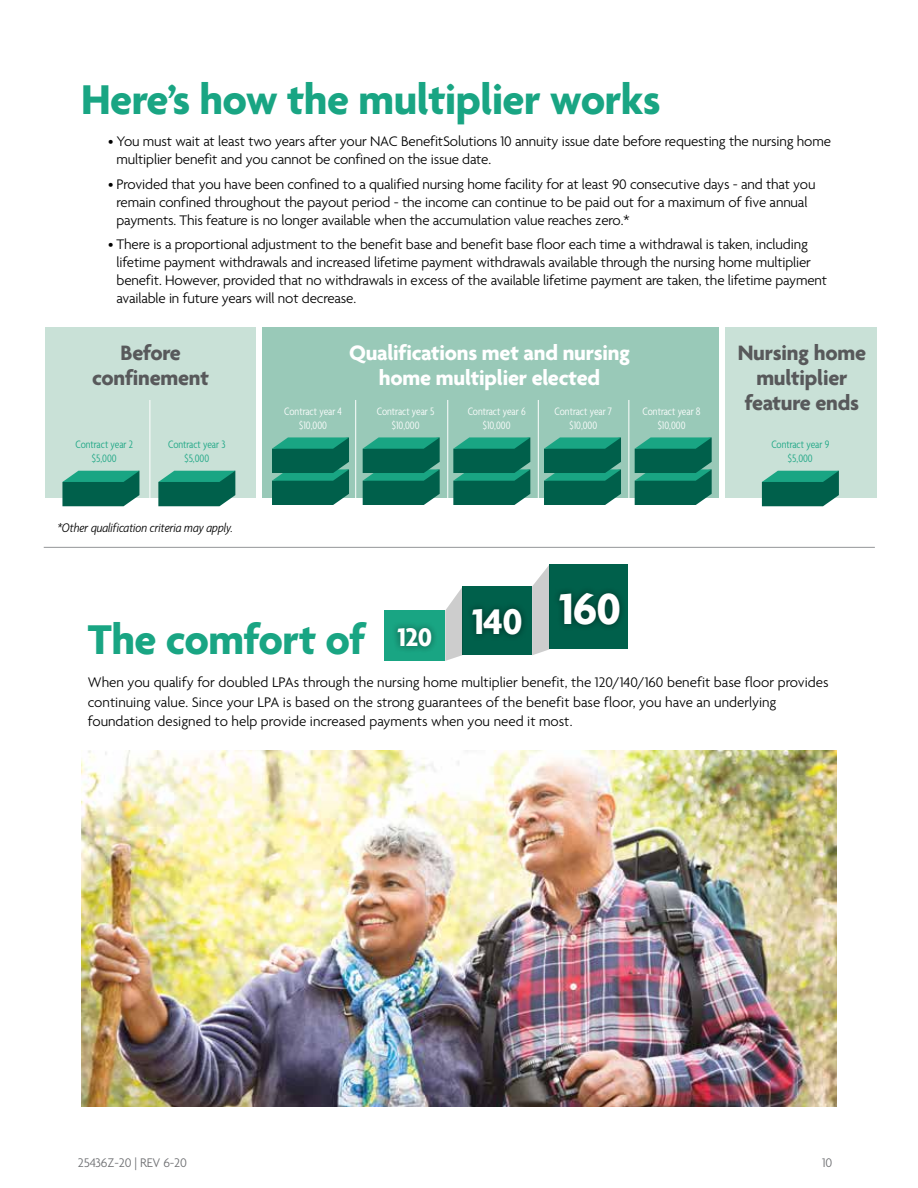
<style>
.page{position:relative;width:918px;height:1188px;background:#fff}
.page>*{position:absolute;margin:0;border:0;box-sizing:border-box;transform-origin:0 0}
.t1{font:700 45px "Agenda";letter-spacing:-.01em;color:#19a583}
.t2{font:700 38.55px "Agenda";color:#fff}
.t3{font:700 27.6px "Agenda";color:#fff}
.t4{font:700 22.5px/25.5px "Agenda";letter-spacing:-.01em;color:#58595b;text-align:center}
.t5{font:700 22.5px/25.5px "Agenda";letter-spacing:-.01em;color:#fff;text-align:center}
.t6{font:300 15px/18px "Agenda";letter-spacing:-.01em;color:#000}
.t7{font:italic 300 condensed 13.5px "Agenda";color:#000}
.t8{font:300 13.5px "Agenda";letter-spacing:-.01em;color:#6d6e71}
.t9{font:300 condensed 11.55px/14px "Agenda";color:#fff;text-align:center}
.t10{font:300 condensed 11.55px/14px "Agenda";color:#19a583;text-align:center}
</style>
<div class="page">
<div style="left:262px;top:327px;width:457px;height:171px;background:#99c9b8"></div>
<div style="left:45px;top:327px;width:211px;height:171px;background:#c9e1d7"></div>
<div style="left:725px;top:327px;width:151px;height:171px;background:#c9e1d7"></div>
<hr style="left:150px;top:400px;width:1px;height:116px;background:#fff">
<hr style="left:355px;top:400px;width:1px;height:116px;background:#fff">
<hr style="left:447px;top:400px;width:1px;height:116px;background:#fff">
<hr style="left:538px;top:400px;width:1px;height:116px;background:#fff">
<hr style="left:628px;top:400px;width:1px;height:116px;background:#fff">
<img style="left:81px;top:751px;width:756px;height:356px">
<hr style="left:44px;top:547px;width:831px;height:1px;background:#939598">
<svg style="left:62px;top:471px;width:77px;height:35px;background:#157a63"></svg>
<svg style="left:158px;top:471px;width:77px;height:35px;background:#157a63"></svg>
<svg style="left:762px;top:471px;width:77px;height:35px;background:#147a63"></svg>
<svg style="left:272px;top:437px;width:77px;height:68px;background:#0f765e"></svg>
<svg style="left:363px;top:437px;width:77px;height:68px;background:#10765f"></svg>
<svg style="left:453px;top:437px;width:77px;height:68px;background:#10765f"></svg>
<svg style="left:544px;top:437px;width:77px;height:68px;background:#0f765e"></svg>
<svg style="left:635px;top:437px;width:77px;height:68px;background:#10765f"></svg>
<div style="left:549px;top:564px;width:79px;height:85px;background:#00604b"></div>
<div style="left:463px;top:586px;width:69px;height:69px;background:#00604b"></div>
<div style="left:384px;top:611px;width:61px;height:50px;background:#19a583"></div>
<div style="left:465px;top:601px;width:64px;height:41px;background:#000;opacity:.5"></div>
<div style="left:553px;top:585px;width:74px;height:47px;background:#000;opacity:.5"></div>
<svg style="left:532px;top:565px;width:17px;height:90px;background:#d4d4d4"></svg>
<svg style="left:445px;top:586px;width:18px;height:75px"></svg>
<div style="left:390px;top:621px;width:49px;height:33px;background:#000;opacity:.5"></div>
<h1 class="t1" style="left:81px;top:76px;width:581px">Here’s how the multiplier works</h1>
<p class="t6" style="left:117px;top:133px;width:716px;text-indent:-9px">• You must wait at least two years after your NAC BenefitSolutions 10 annuity issue date before requesting the nursing home multiplier benefit and you cannot be confined on the issue date.</p>
<p class="t6" style="left:117px;top:176px;width:700px;text-indent:-9px">• Provided that you have been confined to a qualified nursing home facility for at least 90 consecutive days - and that you remain confined throughout the payout period - the income can continue to be paid out for a maximum of five annual payments. This feature is no longer available when the accumulation value reaches zero.*</p>
<p class="t6" style="left:117px;top:237px;width:712px;text-indent:-9px">• There is a proportional adjustment to the benefit base and benefit base floor each time a withdrawal is taken, including lifetime payment withdrawals and increased lifetime payment withdrawals available through the nursing home multiplier benefit. However, provided that no withdrawals in excess of the available lifetime payment are taken, the lifetime payment available in future years will not decrease.</p>
<h3 class="t4" style="left:92px;top:341px;width:118px">Before confinement</h3>
<h3 class="t5" style="left:349px;top:341px;width:283px">Qualifications met and nursing home multiplier elected</h3>
<h3 class="t4" style="left:738px;top:341px;width:130px">Nursing home multiplier feature ends</h3>
<p class="t9" style="left:284px;top:405px;width:59px">Contract year 4 $10,000</p>
<p class="t9" style="left:377px;top:405px;width:59px">Contract year 5 $10,000</p>
<p class="t9" style="left:468px;top:405px;width:60px">Contract year 6 $10,000</p>
<p class="t9" style="left:555px;top:405px;width:59px">Contract year 7 $10,000</p>
<p class="t9" style="left:643px;top:405px;width:60px">Contract year 8 $10,000</p>
<p class="t10" style="left:76px;top:438px;width:59px">Contract year 2 $5,000</p>
<p class="t10" style="left:168px;top:438px;width:59px">Contract year 3 $5,000</p>
<p class="t7" style="left:57px;top:519px;width:177px">*Other qualification criteria may apply.</p>
<p class="t10" style="left:771px;top:438px;width:60px">Contract year 9 $5,000</p>
<h2 class="t2" style="left:472px;top:601px;width:150px">140 <sup>160</sup></h2>
<h1 class="t1" style="left:88px;top:616px;width:279px">The comfort of</h1>
<p class="t6" style="left:88px;top:674px;width:742px;line-height:19.5px">When you qualify for doubled LPAs through the nursing home multiplier benefit, the 120/140/160 benefit base floor provides continuing value. Since your LPA is based on the strong guarantees of the benefit base floor, you have an underlying foundation designed to help provide increased payments when you need it most.</p>
<h3 class="t3" style="left:397px;top:622px;width:36px">120</h3>
<p class="t8" style="left:78px;top:1155px;width:111px">25436Z-20 | REV 6-20</p>
<p class="t8" style="left:822px;top:1155px;width:12px">10</p>
</div>
